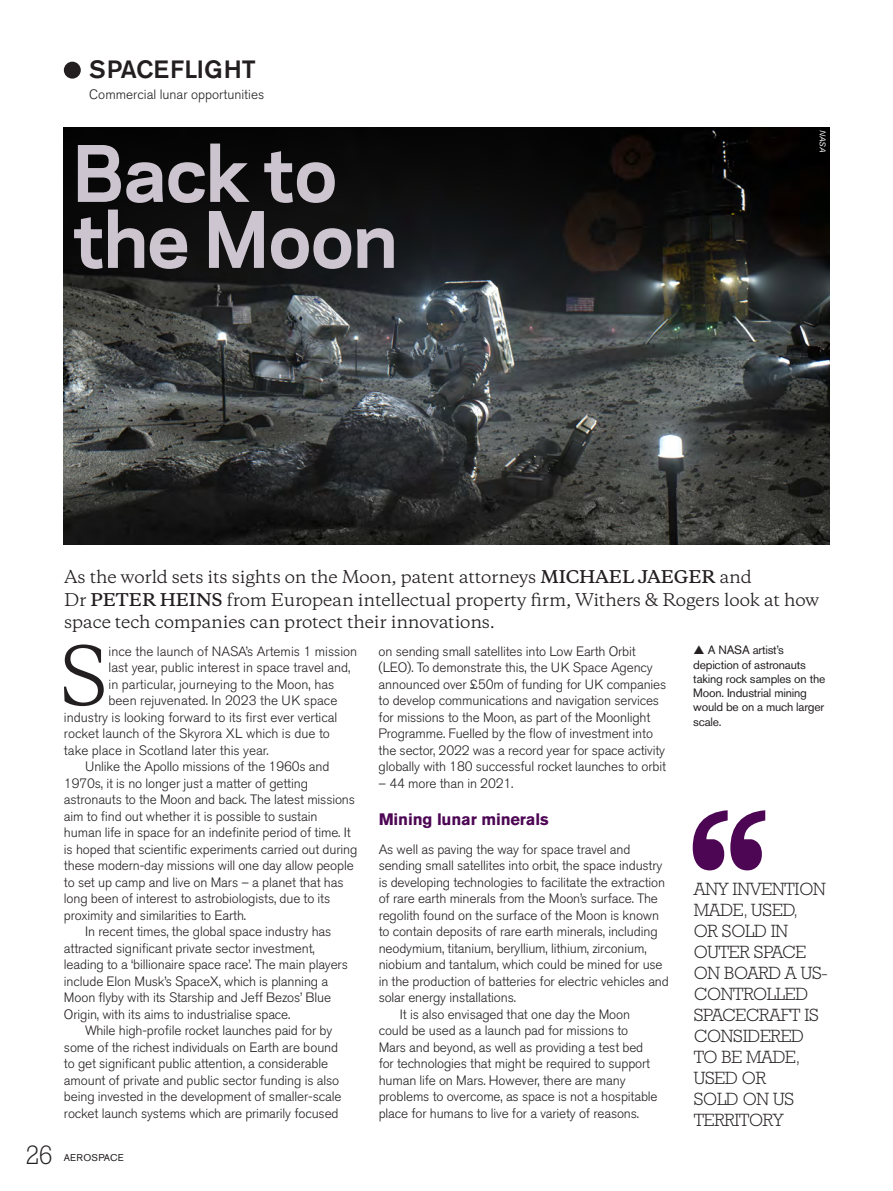
<style>
.page{position:relative;width:893px;height:1191px;background:#fff}
.page>*{position:absolute;margin:0;border:0;box-sizing:border-box;transform-origin:0 0}
.t1{font:76.95px "Galaxie Copernicus";color:#231f20}
.t2{font:700 72.9px/66px "Galaxie Polaris";letter-spacing:-.02em;color:#e3dae5}
.t3{font:300 27px "Rockwell Std";color:#231f20}
.t4{font:500 24.75px "Akzidenz Grotesk BE";color:#231f20}
.t5{font:300 18px/21px "Rockwell Std";letter-spacing:-.015em;color:#231f20}
.t6{font:16.5px/22.5px "Galaxie Copernicus";letter-spacing:-.01em;color:#231f20}
.t7{font:700 16.5px "Akzidenz Grotesk BE";letter-spacing:-.01em;color:#4d0654}
.t8{font:300 13.5px/16.5px "Akzidenz Grotesk BE";letter-spacing:-.01em;color:#231f20}
.t9{font:12px/14.2px "Akzidenz Grotesk BE";letter-spacing:-.015em;color:#231f20}
.t10{font:9.75px "Akzidenz Grotesk BE";letter-spacing:.03em;color:#231f20}
.t11{font:italic 8.25px "Akzidenz Grotesk BE";color:#fff}
.s1{font-weight:600}
</style>
<div class="page">
<img style="left:64px;top:127px;width:765px;height:417px">
<div style="left:64px;top:62px;width:17px;height:17px;background:#231f20;border-radius:50%"></div>
<svg style="left:693px;top:810px;width:72px;height:60px"></svg>
<h3 class="t4" style="left:89px;top:54px;width:168px">SPACEFLIGHT</h3>
<p class="t8" style="left:89px;top:86px;width:176px">Commercial lunar opportunities</p>
<h2 class="t2" style="left:72px;top:136px;width:327px">Back to the Moon</h2>
<p class="t11" style="left:828px;top:130px;width:24px;rotate:90deg">NASA</p>
<p class="t6" style="left:64px;top:566px;width:757px">As the world sets its sights on the Moon, patent attorneys <span class="s1">MICHAEL JAEGER</span> and<br>Dr <span class="s1">PETER HEINS</span> from European intellectual property firm, Withers &amp; Rogers look at how space tech companies can protect their innovations.</p>
<h1 class="t1" style="left:60px;top:624px;width:50px">S</h1>
<p class="t8" style="left:109px;top:643px;width:250px">ince the launch of NASA’s Artemis 1 mission</p>
<p class="t8" style="left:109px;top:659px;width:243px">last year, public interest in space travel and,</p>
<p class="t8" style="left:109px;top:676px;width:227px">in particular, journeying to the Moon, has</p>
<p class="t8" style="left:109px;top:692px;width:230px">been rejuvenated. In 2023 the UK space</p>
<p class="t8" style="left:64px;top:709px;width:275px">industry is looking forward to its first ever vertical</p>
<p class="t8" style="left:64px;top:725px;width:267px">rocket launch of the Skyrora XL which is due to</p>
<p class="t8" style="left:64px;top:742px;width:206px">take place in Scotland later this year.</p>
<p class="t8" style="left:85px;top:758px;width:246px">Unlike the Apollo missions of the 1960s and</p>
<p class="t8" style="left:64px;top:775px;width:245px">1970s, it is no longer just a matter of getting</p>
<p class="t8" style="left:64px;top:791px;width:293px">astronauts to the Moon and back. The latest missions</p>
<p class="t8" style="left:64px;top:808px;width:255px">aim to find out whether it is possible to sustain</p>
<p class="t8" style="left:64px;top:824px;width:288px">human life in space for an indefinite period of time. It</p>
<p class="t8" style="left:64px;top:841px;width:295px">is hoped that scientific experiments carried out during</p>
<p class="t8" style="left:64px;top:857px;width:291px">these modern-day missions will one day allow people</p>
<p class="t8" style="left:64px;top:874px;width:281px">to set up camp and live on Mars – a planet that has</p>
<p class="t8" style="left:64px;top:890px;width:268px">long been of interest to astrobiologists, due to its</p>
<p class="t8" style="left:64px;top:907px;width:184px">proximity and similarities to Earth.</p>
<p class="t8" style="left:85px;top:923px;width:248px">In recent times, the global space industry has</p>
<p class="t8" style="left:64px;top:940px;width:252px">attracted significant private sector investment,</p>
<p class="t8" style="left:64px;top:956px;width:285px">leading to a ‘billionaire space race’. The main players</p>
<p class="t8" style="left:64px;top:973px;width:266px">include Elon Musk’s SpaceX, which is planning a</p>
<p class="t8" style="left:64px;top:989px;width:269px">Moon flyby with its Starship and Jeff Bezos’ Blue</p>
<p class="t8" style="left:64px;top:1006px;width:228px">Origin, with its aims to industrialise space.</p>
<p class="t8" style="left:85px;top:1022px;width:249px">While high-profile rocket launches paid for by</p>
<p class="t8" style="left:64px;top:1039px;width:276px">some of the richest individuals on Earth are bound</p>
<p class="t8" style="left:64px;top:1055px;width:266px">to get significant public attention, a considerable</p>
<p class="t8" style="left:64px;top:1072px;width:277px">amount of private and public sector funding is also</p>
<p class="t8" style="left:64px;top:1088px;width:279px">being invested in the development of smaller-scale</p>
<p class="t8" style="left:64px;top:1105px;width:276px">rocket launch systems which are primarily focused</p>
<h3 class="t3" style="left:26px;top:1139px;width:29px">26</h3>
<p class="t10" style="left:64px;top:1151px;width:62px">AEROSPACE</p>
<p class="t8" style="left:379px;top:643px;width:289px">on sending small satellites into Low Earth Orbit (LEO). To demonstrate this, the UK Space Agency announced over £50m of funding for UK companies to develop communications and navigation services for missions to the Moon, as part of the Moonlight Programme. Fuelled by the flow of investment into the sector, 2022 was a record year for space activity globally with 180 successful rocket launches to orbit</p>
<p class="t8" style="left:379px;top:775px;width:136px">– 44 more than in 2021.</p>
<p class="t7" style="left:379px;top:810px;width:171px">Mining lunar minerals</p>
<p class="t8" style="left:379px;top:841px;width:253px">As well as paving the way for space travel and</p>
<p class="t8" style="left:379px;top:857px;width:285px">sending small satellites into orbit, the space industry</p>
<p class="t8" style="left:379px;top:874px;width:288px">is developing technologies to facilitate the extraction</p>
<p class="t8" style="left:379px;top:890px;width:281px">of rare earth minerals from the Moon’s surface. The</p>
<p class="t8" style="left:379px;top:907px;width:282px">regolith found on the surface of the Moon is known</p>
<p class="t8" style="left:379px;top:923px;width:280px">to contain deposits of rare earth minerals, including</p>
<p class="t8" style="left:379px;top:940px;width:269px">neodymium, titanium, beryllium, lithium, zirconium,</p>
<p class="t8" style="left:379px;top:956px;width:285px">niobium and tantalum, which could be mined for use</p>
<p class="t8" style="left:379px;top:973px;width:292px">in the production of batteries for electric vehicles and</p>
<p class="t8" style="left:379px;top:989px;width:139px">solar energy installations.</p>
<p class="t8" style="left:400px;top:1006px;width:232px">It is also envisaged that one day the Moon</p>
<p class="t8" style="left:379px;top:1022px;width:251px">could be used as a launch pad for missions to</p>
<p class="t8" style="left:379px;top:1039px;width:266px">Mars and beyond, as well as providing a test bed</p>
<p class="t8" style="left:379px;top:1055px;width:273px">for technologies that might be required to support</p>
<p class="t8" style="left:379px;top:1072px;width:248px">human life on Mars. However, there are many</p>
<p class="t8" style="left:379px;top:1088px;width:280px">problems to overcome, as space is not a hospitable</p>
<p class="t8" style="left:379px;top:1105px;width:262px">place for humans to live for a variety of reasons.</p>
<p class="t9" style="left:693px;top:643px;width:134px;text-indent:15px">A NASA artist’s depiction of astronauts taking rock samples on the<br>Moon. Industrial mining would be on a much larger scale.</p>
<h3 class="t5" style="left:694px;top:878px;width:135px">ANY INVENTION<br>MADE, USED,<br>OR SOLD IN<br>OUTER SPACE<br>ON BOARD A US-<br>CONTROLLED<br>SPACECRAFT IS<br>CONSIDERED<br>TO BE MADE,<br>USED OR<br>SOLD ON US<br>TERRITORY</h3>
</div>
